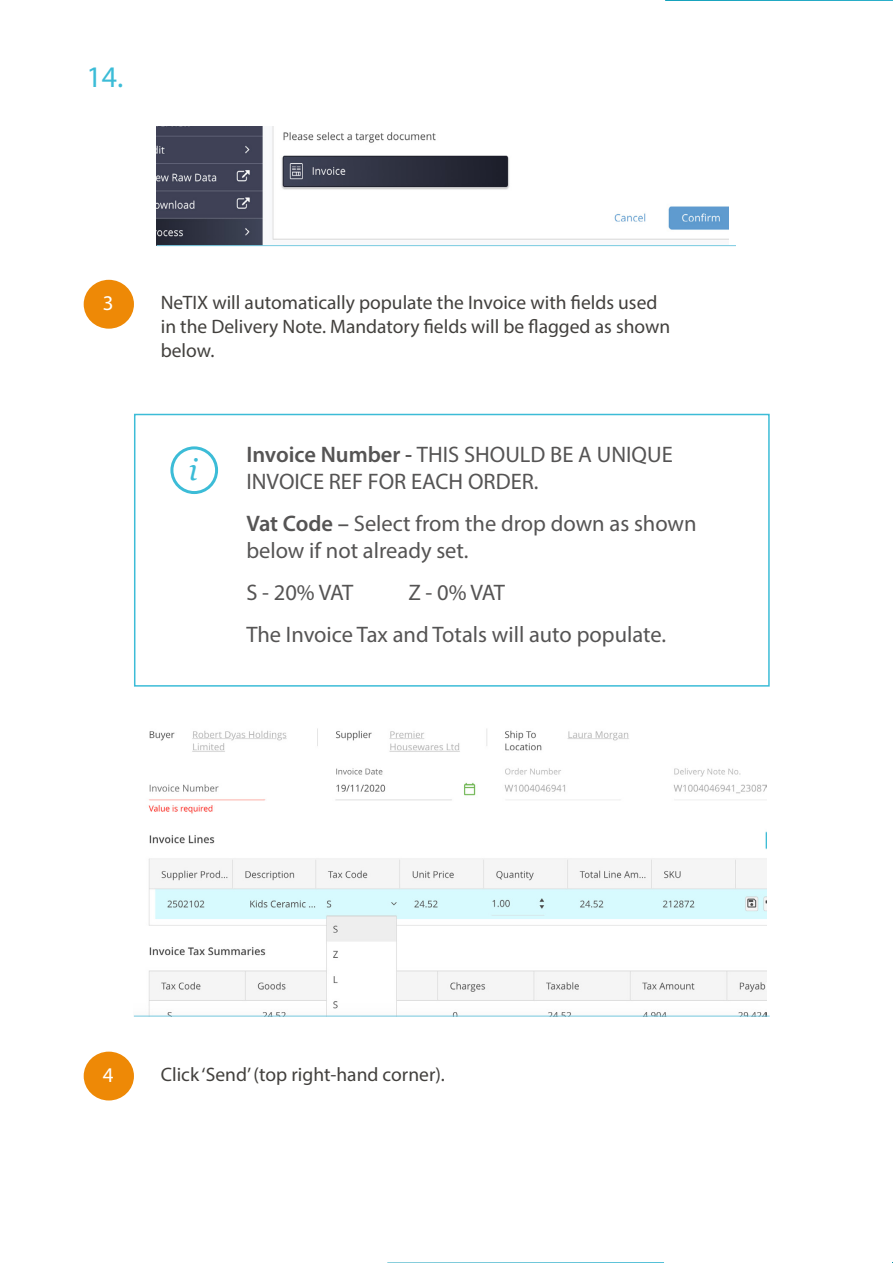
<style>
.page{position:relative;width:893px;height:1263px;background:#fff}
.page>*{position:absolute;margin:0;border:0;box-sizing:border-box;transform-origin:0 0}
.t1{font:30px "Myriad Pro";color:#3cbcd7}
.t2{font:italic 30px "Georgia";color:#3cbcd7}
.t3{font:22.5px/27px "Myriad Pro";color:#555454}
.t4{font:21px "Myriad Pro";color:#fff}
.t5{font:19.5px/24px "Myriad Pro";color:#42403d}
.s1{font-weight:600}
</style>
<div class="page">
<div style="left:134px;top:414px;width:636px;height:273px;background:#fff;border:2px solid #3cbcd7"></div>
<div style="left:170px;top:446px;width:48px;height:48px;border:3px solid #3cbcd7;border-radius:50%"></div>
<img style="left:134px;top:728px;width:633px;height:288px">
<hr style="left:134px;top:1016px;width:636px;height:1px;background:#78cae0">
<div style="left:84px;top:280px;width:50px;height:49px;background:#ee8906;border-radius:50%"></div>
<div style="left:84px;top:1051px;width:50px;height:49px;background:#ee8906;border-radius:50%"></div>
<img style="left:157px;top:126px;width:572px;height:119px">
<hr style="left:157px;top:245px;width:579px;height:1px;background:#78cae0">
<h1 class="t1" style="left:87px;top:58px;width:38px">14.</h1>
<p class="t4" style="left:103px;top:290px;width:12px">3</p>
<p class="t5" style="left:161px;top:290px;width:511px">NeTIX will automatically populate the Invoice with fields used in the Delivery Note. Mandatory fields will be flagged as shown below.</p>
<h1 class="t2" style="left:189px;top:447px;width:10px">i</h1>
<p class="t3" style="left:246px;top:441px;width:428px"><span class="s1">Invoice Number -</span> THIS SHOULD BE A UNIQUE<br>INVOICE REF FOR EACH ORDER.</p>
<p class="t3" style="left:246px;top:510px;width:452px"><span class="s1">Vat Code –</span> Select from the drop down as shown below if not already set.</p>
<p class="t3" style="left:246px;top:579px;width:108px">S - 20% VAT</p>
<p class="t3" style="left:246px;top:571px;width:421px;line-height:42px;text-align:center">Z - 0% VAT<br>The Invoice Tax and Totals will auto populate.</p>
<p class="t4" style="left:103px;top:1062px;width:12px">4</p>
<p class="t5" style="left:161px;top:1062px;width:286px">Click ‘Send’ (top right-hand corner).</p>
</div>
